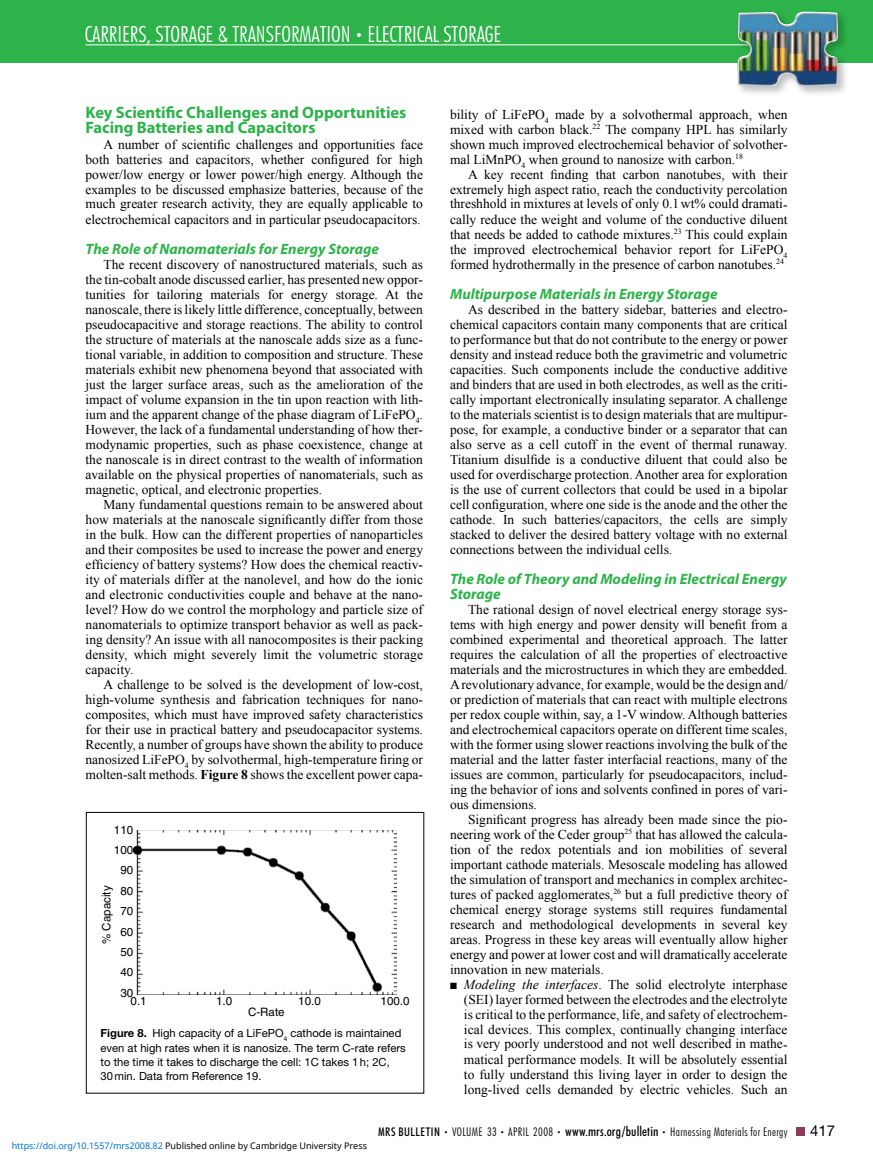
<style>
.page{position:relative;width:873px;height:1170px;background:#fff}
.page>*{position:absolute;margin:0;border:0;box-sizing:border-box;transform-origin:0 0}
.t1{font:22.5px "Futura Light Condensed BT";color:#fff}
.t2{font:700 16.5px/15px "Myriad Pro";color:#2db34a}
.t3{font:italic 700 15px/15px "Myriad Pro";color:#2db34a}
.t4{font:15px "Helvetica Neue LT Std";color:#000}
.t5{font:13.5px/15px "Times New Roman";color:#000;text-align:justify}
.t6{font:12px "Futura Light Condensed BT";letter-spacing:.03em;color:#000}
.t7{font:11.55px/20.4px "Helvetica";color:#000;text-align:center}
.t8{font:11.25px/14.2px "Helvetica Neue LT Std";color:#000}
.t9{font:9px "Noto Sans";color:#000}
.s1{font-size:13.5px}
.s2{font-weight:700}
.s3{font-style:italic}
.s4{color:#0172cf}
.s5{font-family:"Futura Medium Condensed BT"}
.s6{font-size:7.5px}
.s7{font-family:"Futura Medium Condensed BT";font-size:13.5px}
</style>
<div class="page">
<div style="left:796px;top:1127px;width:10px;height:9px;background:#8c3d56"></div>
<div style="left:0;top:0;width:873px;height:63px;background:#2db34a"></div>
<hr style="left:86px;top:44px;width:702px;height:1px;background:#fff">
<div style="left:734px;top:8px;width:116px;height:91px;background:#000;opacity:.25"></div>
<img style="left:737px;top:11px;width:101px;height:76px">
<img style="left:134px;top:830px;width:262px;height:165px">
<div style="left:86px;top:812px;width:338px;height:282px;border:1px solid #000"></div>
<h1 class="t1" style="left:85px;top:20px;width:418px">CARRIE S, TORAGE &amp; TRANSFORMATION <span class="s1">•</span> ELECTRICAL STORAGE</h1>
<h1 class="t1" style="left:87px;top:20px;width:135px">RECOURCES <span class="s1">•</span> SOLAR</h1>
<p class="t2" style="left:86px;top:104px;width:322px">Key Scientific Challenges and Opportunities<br>Facing Batteries and Capacitors</p>
<p class="t5" style="left:86px;top:136px;width:339px;text-indent:18px">A number of scientific challenges and opportunities face both batteries and capacitors, whether configured for high power/low energy or lower power/high energy. Although the examples to be discussed emphasize batteries, because of the much greater research activity, they are equally appli-cable to electrochemical capacitors and in particular pseudocapacitors.</p>
<p class="t3" style="left:86px;top:240px;width:295px">The Role of Nanomaterials for Energy Storage</p>
<p class="t5" style="left:86px;top:256px;width:339px;text-indent:18px">The recent discovery of nanostructured materials, such as the tin-cobalt anode discussed earlier, has presented new oppor&shy;tunities for tailoring materials for energy storage. At the nanoscale, there is likely little difference, conceptually, between pseudocapacitive and storage reactions. The ability to control the structure of materials at the nanoscale adds size as a func&shy;tional variable, in addition to composition and structure. These materials exhibit new phenomena beyond that associated with just the larger surface areas, such as the amelioration of the impact of volume expansion in the tin upon reaction with lith&shy;ium and the apparent change of the phase diagram of LiFePO<sub>4</sub>.<br>However, the lack of a fundamental understanding of how ther&shy;modynamic properties, such as phase coexistence, change at the nanoscale is in direct contrast to the wealth of information available on the physical properties of nanomaterials, such as magnetic, optical, and electronic properties.</p>
<p class="t5" style="left:86px;top:496px;width:339px;text-indent:18px">Many fundamental questions remain to be answered about how materials at the nanoscale significantly differ from those in the bulk. How can the different properties of nanoparticles and their composites be used to increase the power and energy efficiency of battery systems? How does the chemical reactiv&shy;ity of materials differ at the nanolevel, and how do the ionic and electronic conductivities couple and behave at the nano&shy;level? How do we control the morphology and particle size of nanomaterials to optimize transport behavior as well as pack&shy;ing density? An issue with all nanocomposites is their packing density, which might severely limit the volumetric storage capacity.</p>
<p class="t5" style="left:86px;top:676px;width:339px;text-indent:18px">A challenge to be solved is the development of low-cost, high-volume synthesis and fabrication techniques for nano&shy;composites, which must have improved safety characteristics for their use in practical battery and pseudocapacitor systems.<br>Recently, a number of groups have shown the ability to produce nanosized LiFePO<sub>4</sub> by solvothermal, high-temperature firing or molten-salt methods. <span class="s2">Figure 8</span> shows the excellent power capa-</p>
<p class="t7" style="left:114px;top:819px;width:21px">110<br>100<br>90<br>80<br>70<br>60<br>50<br>40<br>30</p>
<p class="t7" style="left:131px;top:991px;width:18px">0.1</p>
<p class="t7" style="left:216px;top:991px;width:18px">1.0</p>
<p class="t7" style="left:298px;top:991px;width:24px">10.0</p>
<p class="t7" style="left:381px;top:991px;width:30px">100.0</p>
<p class="t7" style="left:248px;top:1002px;width:38px">C-Rate</p>
<p class="t7" style="left:96px;top:944px;width:60px;rotate:-90deg">% Capacity</p>
<p class="t8" style="left:101px;top:1026px;width:307px"><span class="s2">Figure 8.</span> High capacity of a LiFePO<sub>4</sub> cathode is maintained even at high rates when it is nanosize. The term C-rate refers to the time it takes to discharge the cell: 1C takes 1h; 2C, 30min. Data from Reference 19.</p>
<p class="t5" style="left:450px;top:106px;width:339px">bility of LiFePO<sub>4</sub> made by a solvothermal approach, when mixed with carbon black.<sup>22</sup> The company HPL has similarly shown much improved electrochemical behavior of solvother&shy;mal LiMnPO<sub>4</sub> when ground to nanosize with carbon.<sup>18</sup></p>
<p class="t5" style="left:450px;top:166px;width:339px;text-indent:18px">A key recent finding that carbon nanotubes, with their extremely high aspect ratio, reach the conductivity percolation threshhold in mixtures at levels of only 0.1wt% could dramati&shy;cally reduce the weight and volume of the conductive diluent that needs be added to cathode mixtures.<sup>23</sup> This could explain the improved electrochemical behavior report for LiFePO<sub>4 </sub>formed hydrothermally in the presence of carbon nanotubes.<sup>24</sup></p>
<p class="t3" style="left:450px;top:285px;width:269px">Multipurpose Materials in Energy Storage</p>
<p class="t5" style="left:450px;top:301px;width:339px;text-indent:18px">As described in the battery sidebar, batteries and electro&shy;chemical capacitors contain many components that are critical to performance but that do not contribute to the energy or power density and instead reduce both the gravimetric and volumetric capacities. Such components include the conductive additive and binders that are used in both electrodes, as well as the criti&shy;cally important electronically insulating separator. A challenge to the materials scientist is to design materials that are multipur&shy;pose, for example, a conductive binder or a separator that can also serve as a cell cutoff in the event of thermal runaway.<br>Titanium disulfide is a conductive diluent that could also be used for overdischarge protection. Another area for exploration is the use of current collectors that could be used in a bipolar cell configuration, where one side is the anode and the other the cathode. In such batteries/capacitors, the cells are simply stacked to deliver the desired battery voltage with no external connections between the individual cells.</p>
<p class="t3" style="left:450px;top:570px;width:338px">The Role of Theory and Modeling in Electrical Energy<br>Storage</p>
<p class="t5" style="left:450px;top:601px;width:339px;text-indent:18px">The rational design of novel electrical energy storage sys&shy;tems with high energy and power density will benefit from a combined experimental and theoretical approach. The latter requires the calculation of all the properties of electroactive materials and the microstructures in which they are embedded.<br>A revolutionary advance, for example, would be the design and/ or prediction of materials that can react with multiple electrons per redox couple within, say, a 1-V window. Although batteries and electrochemical capacitors operate on different time scales, with the former using slower reactions involving the bulk of the material and the latter faster interfacial reactions, many of the issues are common, particularly for pseudocapacitors, includ&shy;ing the behavior of ions and solvents confined in pores of vari&shy;ous dimensions.</p>
<p class="t5" style="left:450px;top:811px;width:339px;text-indent:18px">Significant progress has already been made since the pio&shy;neering work of the Ceder group<sup>25</sup> that has allowed the calcula&shy;tion of the redox potentials and ion mobilities of several important cathode materials. Mesoscale modeling has allowed the simulation of transport and mechanics in complex architec&shy;tures of packed agglomerates,<sup>26</sup> but a full predictive theory of chemical energy storage systems still requires fundamental research and methodological developments in several key areas. Progress in these key areas will eventually allow higher energy and power at lower cost and will dramatically accelerate innovation in new materials.</p>
<p class="t5" style="left:464px;top:976px;width:325px;text-indent:-14px">■ <span class="s3">Modeling the interfaces</span>. The solid electrolyte interphase (SEI) layer formed between the electrodes and the electrolyte is critical to the performance, life, and safety of electrochem&shy;ical devices. This complex, continually changing interface is very poorly understood and not well described in mathe&shy;matical performance models. It will be absolutely essential to fully understand this living layer in order to design the long-lived cells demanded by electric vehicles. Such an</p>
<p class="t9" style="left:12px;top:1139px;width:357px"><span class="s4">https://doi.org/10.1557/mrs2008.82</span> Published online by Cambridge University Press</p>
<p class="t6" style="left:378px;top:1125px;width:411px"><span class="s5">MRS BULLETIN</span> <span class="s6">•</span> VOLUME 33 <span class="s6">•</span> APRIL 2008 <span class="s6">•</span> <span class="s7">www.mrs.org/bulletin</span> <span class="s6">•</span> Harnessing Materials for Energy</p>
<p class="t4" style="left:810px;top:1122px;width:27px">417</p>
</div>
